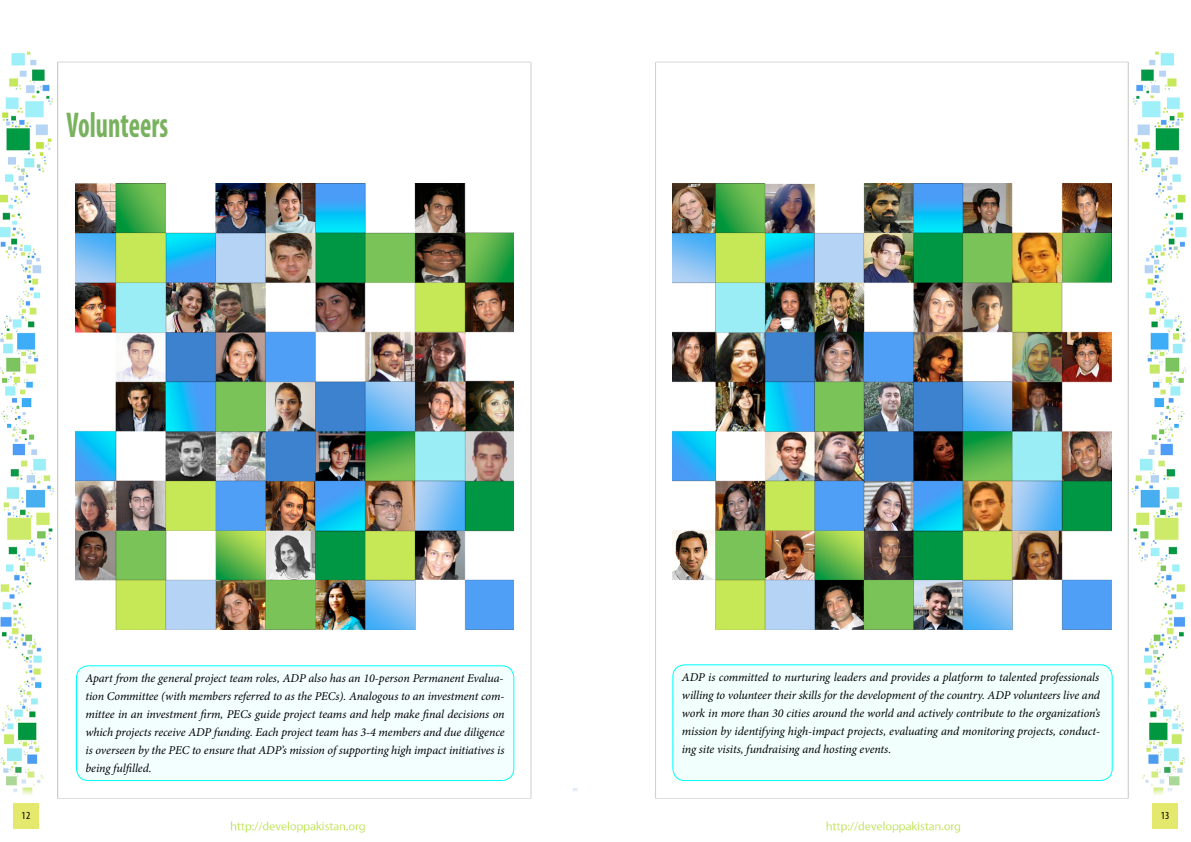
<style>
.page{position:relative;width:1191px;height:842px;background:#fff}
.page>*{position:absolute;margin:0;border:0;box-sizing:border-box;transform-origin:0 0}
.t1{font:700 condensed 36px "Myriad Pro";color:#79b25e;scale:.75 1}
.t2{font:italic 12px/18px "Minion Pro";letter-spacing:-.01em;color:#000;text-align:justify}
.t3{font:condensed 10.8px "Myriad Pro";color:#000}
</style>
<div class="page">
<img style="left:0;top:51px;width:1187px;height:782px">
<div style="left:13px;top:803px;width:26px;height:26px;background:#e4e86d"></div>
<div style="left:1152px;top:803px;width:25px;height:26px;background:#e4e86d"></div>
<img style="left:76px;top:183px;width:437px;height:446px">
<div style="left:76px;top:666px;width:438px;height:114px;background:#f3fefe;border-radius:12px"></div>
<div style="left:76px;top:665px;width:438px;height:116px;border:1px solid #00fffb;border-radius:12px"></div>
<img style="left:672px;top:183px;width:439px;height:446px">
<div style="left:673px;top:665px;width:439px;height:115px;background:#f1fffd;border-radius:12px"></div>
<div style="left:672px;top:664px;width:440px;height:117px;border:1px solid #00fffb;border-radius:12px"></div>
<h1 class="t1" style="left:67px;top:103px;width:137px">Volunteers</h1>
<p class="t2" style="left:85px;top:669px;width:421px">Apart from the general project team roles, ADP also has an 10-person Permanent Evalua&shy;tion Committee (with members referred to as the PECs). Analogous to an investment com&shy;mittee in an investment firm, PECs guide project teams and help make final decisions on which projects receive ADP funding. Each project team has 3-4 members and due diligence is overseen by the PEC to ensure that ADP’s mission of supporting high impact initiatives is being fulfilled.</p>
<p class="t2" style="left:682px;top:668px;width:420px">ADP is committed to nurturing leaders and provides a platform to talented professionals willing to volunteer their skills for the development of the country. ADP volunteers live and work in more than 30 cities around the world and actively contribute to the organization’s mission by identifying high-impact projects, evaluating and monitoring projects, conduct&shy;ing site visits, fundraising and hosting events.</p>
<p class="t3" style="left:22px;top:808px;width:10px">12</p>
<p class="t3" style="left:1160px;top:808px;width:10px">13</p>
</div>
